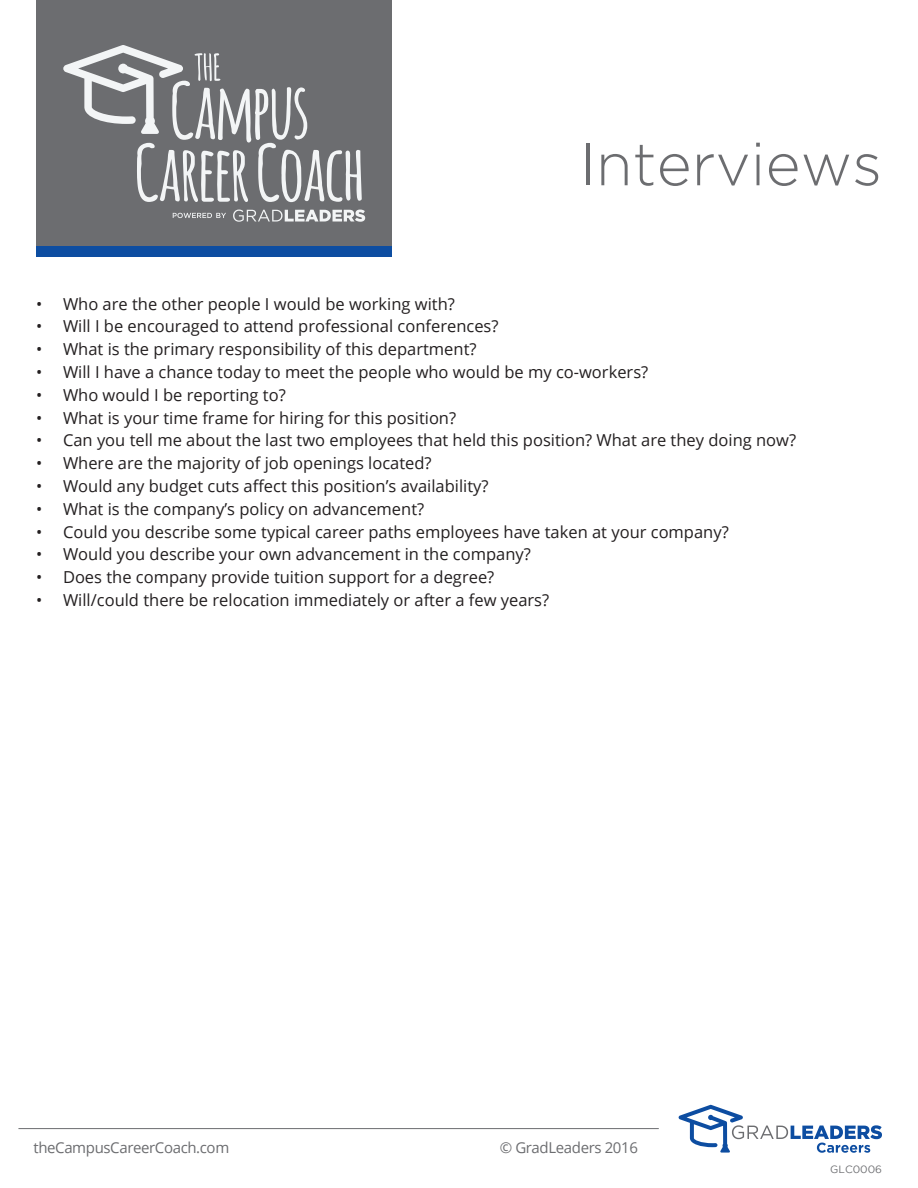
<style>
.page{position:relative;width:918px;height:1188px;background:#fff}
.page>*{position:absolute;margin:0;border:0;box-sizing:border-box;transform-origin:0 0}
.t1{font:300 60px "Gotham";color:#6c6d70}
.t2{font:16.5px "Open Sans";color:#231f20}
.t3{font:15px "Open Sans";letter-spacing:-.025em;color:#6c6d70}
.t4{font:10.5px "Gotham";color:#6c6d70}
</style>
<div class="page">
<div style="left:36px;top:0;width:356px;height:246px;background:#6c6d70"></div>
<div style="left:36px;top:246px;width:356px;height:10px;background:#0d4da1"></div>
<hr style="left:18px;top:1128px;width:641px;height:1px;background:#6c6d70">
<svg style="left:233px;top:210px;width:132px;height:12px"></svg>
<svg style="left:173px;top:213px;width:53px;height:5px"></svg>
<svg style="left:63px;top:45px;width:299px;height:157px"></svg>
<svg style="left:679px;top:1105px;width:203px;height:48px"></svg>
<h1 class="t1" style="left:579px;top:131px;width:304px">Interviews</h1>
<p class="t2" style="left:36px;top:292px;width:420px">• Who are the other people I would be working with?</p>
<p class="t2" style="left:36px;top:315px;width:464px">• Will I be encouraged to attend professional conferences?</p>
<p class="t2" style="left:36px;top:338px;width:442px">• What is the primary responsibility of this department?</p>
<p class="t2" style="left:36px;top:361px;width:614px">• Will I have a chance today to meet the people who would be my co-workers?</p>
<p class="t2" style="left:36px;top:384px;width:251px">• Who would I be reporting to?</p>
<p class="t2" style="left:36px;top:406px;width:422px">• What is your time frame for hiring for this position?</p>
<p class="t2" style="left:36px;top:429px;width:762px">• Can you tell me about the last two employees that held this position? What are they doing now?</p>
<p class="t2" style="left:36px;top:452px;width:397px">• Where are the majority of job openings located?</p>
<p class="t2" style="left:36px;top:475px;width:454px">• Would any budget cuts affect this position’s availability?</p>
<p class="t2" style="left:36px;top:498px;width:390px">• What is the company’s policy on advancement?</p>
<p class="t2" style="left:36px;top:520px;width:694px">• Could you describe some typical career paths employees have taken at your company?</p>
<p class="t2" style="left:36px;top:543px;width:496px">• Would you describe your own advancement in the company?</p>
<p class="t2" style="left:36px;top:566px;width:460px">• Does the company provide tuition support for a degree?</p>
<p class="t2" style="left:36px;top:589px;width:515px">• Will/could there be relocation immediately or after a few years?</p>
<p class="t3" style="left:33px;top:1138px;width:197px">theCampusCareerCoach.com</p>
<p class="t3" style="left:500px;top:1138px;width:140px">© GradLeaders 2016</p>
<p class="t4" style="left:830px;top:1164px;width:53px">GLC0006</p>
</div>
